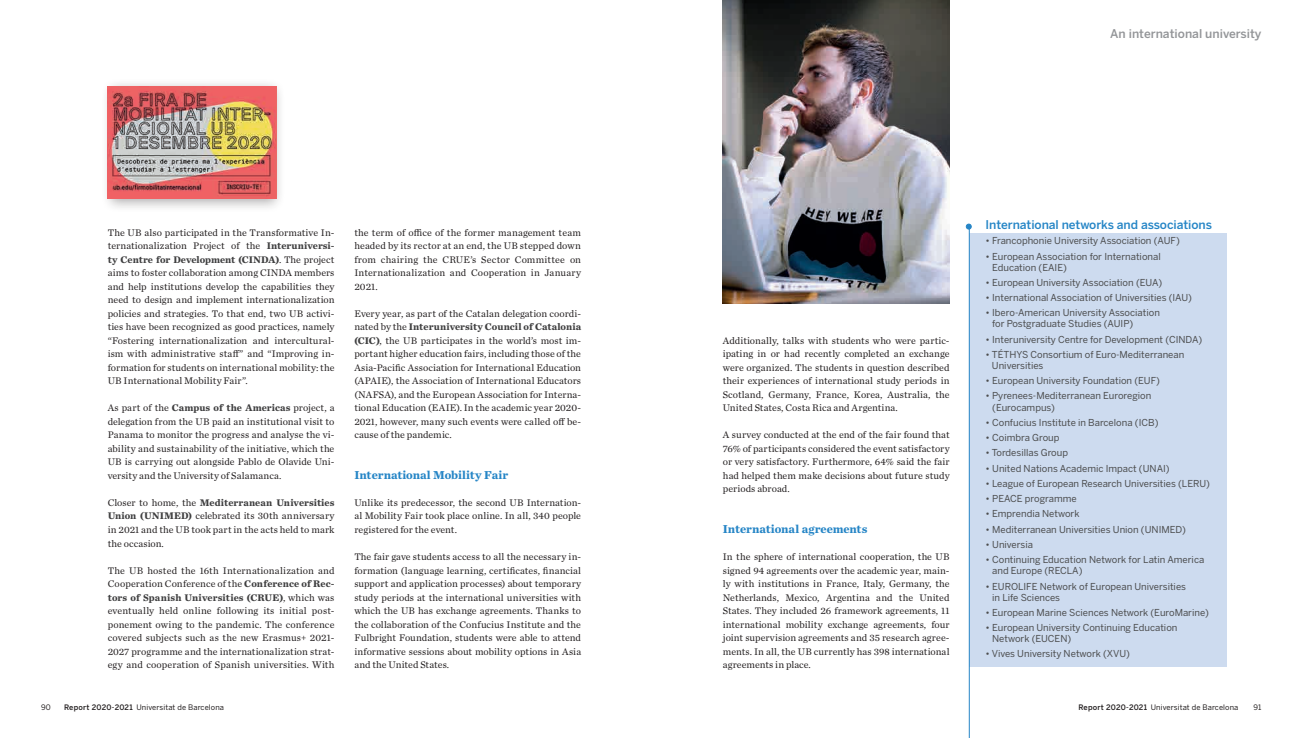
<style>
.page{position:relative;width:1304px;height:738px;background:#fff}
.page>*{position:absolute;margin:0;border:0;box-sizing:border-box;transform-origin:0 0}
.Text_general{font:700 12px "Chronicle Text G1";color:#2585c6}
.Nivell_1{font:500 12px "Benton Sans";letter-spacing:-.005em;color:#2585c6}
.t1{font:500 12px "Benton Sans";color:#939598}
.Text_general-2{font:10px/13.5px "Chronicle Text G1";letter-spacing:.005em;color:#231f20;text-align:justify}
.t2{font:9.5px/11px "Benton Sans";color:#4b4c4d}
.t3{font:7.5px "Benton Sans";letter-spacing:.015em;color:#231f20}
.s1{font-weight:700;color:#3e3e3f}
.s2{font-weight:500}
</style>
<div class="page">
<div style="left:969px;top:233px;width:258px;height:433px;background:#cddbef"></div>
<hr style="left:969px;top:224px;width:1px;height:513px;background:#2585c6">
<svg style="left:966px;top:224px;width:5px;height:5px"></svg>
<img style="left:723px;top:0;width:227px;height:303px">
<div style="left:101px;top:78px;width:185px;height:134px;background:#231f20;opacity:.36"></div>
<img style="left:108px;top:86px;width:168px;height:112px">
<p class="Text_general-2" style="left:108px;top:225px;width:228px">The UB also participated in the Transformative In&shy;ternationalization Project of the <span class="s1">Interuniversi&shy;ty Centre for Development (CINDA)</span>. The project aims to foster collaboration among CINDA members and help institutions develop the capabilities they need to design and implement internationalization policies and strategies. To that end, two UB activi&shy;ties have been recognized as good practices, namely “Fostering internationalization and intercultural&shy;ism with administrative staff” and “Improving in&shy;formation for students on international mobility: the UB International Mobility Fair”.</p>
<p class="Text_general-2" style="left:108px;top:400px;width:228px">As part of the <span class="s1">Campus of the Americas</span> project, a delegation from the UB paid an institutional visit to Panama to monitor the progress and analyse the vi&shy;ability and sustainability of the initiative, which the UB is carrying out alongside Pablo de Olavide Uni&shy;versity and the University of Salamanca.</p>
<p class="Text_general-2" style="left:108px;top:495px;width:228px">Closer to home, the <span class="s1">Mediterranean Universities Union (UNIMED)</span> celebrated its 30th anniversary in 2021 and the UB took part in the acts held to mark the occasion.</p>
<p class="Text_general-2" style="left:108px;top:562px;width:228px">The UB hosted the 16th Internationalization and Cooperation Conference of the <span class="s1">Conference of Rec&shy;tors of Spanish Universities (CRUE)</span>, which was eventually held online following its initial post&shy;ponement owing to the pandemic. The conference covered subjects such as the new Erasmus+ 2021- 2027 programme and the internationalization strat&shy;egy and cooperation of Spanish universities. With</p>
<p class="Text_general-2" style="left:354px;top:225px;width:228px">the term of office of the former management team headed by its rector at an end, the UB stepped down from chairing the CRUE’s Sector Committee on Internationalization and Cooperation in January 2021.</p>
<p class="Text_general-2" style="left:354px;top:306px;width:228px">Every year, as part of the Catalan delegation coordi&shy;nated by the <span class="s1">Interuniversity Council of Catalonia (CIC)</span>, the UB participates in the world’s most im&shy;portant higher education fairs, including those of the Asia-Pacific Association for International Education (APAIE), the Association of International Educators (NAFSA), and the European Association for Interna&shy;tional Education (EAIE). In the academic year 2020- 2021, however, many such events were called off be&shy;cause of the pandemic.</p>
<p class="Text_general" style="left:354px;top:465px;width:155px">International Mobility Fair</p>
<p class="Text_general-2" style="left:354px;top:495px;width:228px">Unlike its predecessor, the second UB Internation&shy;al Mobility Fair took place online. In all, 340 people registered for the event.</p>
<p class="Text_general-2" style="left:354px;top:549px;width:228px">The fair gave students access to all the necessary in&shy;formation (language learning, certificates, financial support and application processes) about temporary study periods at the international universities with which the UB has exchange agreements. Thanks to the collaboration of the Confucius Institute and the Fulbright Foundation, students were able to attend informative sessions about mobility options in Asia and the United States.</p>
<p class="t1" style="left:1110px;top:26px;width:153px">An international university</p>
<p class="Text_general-2" style="left:723px;top:333px;width:228px">Additionally, talks with students who were partic&shy;ipating in or had recently completed an exchange were organized. The students in question described their experiences of international study periods in Scotland, Germany, France, Korea, Australia, the United States, Costa Rica and Argentina.</p>
<p class="Text_general-2" style="left:723px;top:427px;width:228px">A survey conducted at the end of the fair found that 76% of participants considered the event satisfactory or very satisfactory. Furthermore, 64% said the fair had helped them make decisions about future study periods abroad.</p>
<p class="Text_general" style="left:723px;top:519px;width:146px">International agreements</p>
<p class="Text_general-2" style="left:723px;top:549px;width:228px">In the sphere of international cooperation, the UB signed 94 agreements over the academic year, main&shy;ly with institutions in France, Italy, Germany, the Netherlands, Mexico, Argentina and the United States. They included 26 framework agreements, 11 international mobility exchange agreements, four joint supervision agreements and 35 research agree&shy;ments. In all, the UB currently has 398 international agreements in place.</p>
<p class="Nivell_1" style="left:986px;top:217px;width:228px">International networks and associations</p>
<p class="t2" style="left:986px;top:235px;width:196px">• Francophonie University Association (AUF)</p>
<p class="t2" style="left:992px;top:250px;width:170px;text-indent:-7px">• European Association for International<br>Education (EAIE)</p>
<p class="t2" style="left:986px;top:276px;width:178px">• European University Association (EUA)</p>
<p class="t2" style="left:986px;top:292px;width:208px">• International Association of Universities (IAU)</p>
<p class="t2" style="left:992px;top:307px;width:169px;text-indent:-7px">• Ibero-American University Association for Postgraduate Studies (AUIP)</p>
<p class="t2" style="left:986px;top:333px;width:218px">• Interuniversity Centre for Development (CINDA)</p>
<p class="t2" style="left:992px;top:348px;width:194px;text-indent:-6px">• TÉTHYS Consortium of Euro-Mediterranean<br>Universities</p>
<p class="t2" style="left:986px;top:375px;width:176px">• European University Foundation (EUF)</p>
<p class="t2" style="left:992px;top:390px;width:161px;text-indent:-7px">• Pyrenees-Mediterranean Euroregion (Eurocampus)</p>
<p class="t2" style="left:986px;top:416px;width:174px">• Confucius Institute in Barcelona (ICB)</p>
<p class="t2" style="left:986px;top:431px;width:75px">• Coimbra Group</p>
<p class="t2" style="left:986px;top:447px;width:84px">• Tordesillas Group</p>
<p class="t2" style="left:986px;top:462px;width:186px">• United Nations Academic Impact (UNAI)</p>
<p class="t2" style="left:986px;top:477px;width:226px">• League of European Research Universities (LERU)</p>
<p class="t2" style="left:986px;top:492px;width:93px">• PEACE programme</p>
<p class="t2" style="left:986px;top:508px;width:95px">• Emprendia Network</p>
<p class="t2" style="left:986px;top:523px;width:202px">• Mediterranean Universities Union (UNIMED)</p>
<p class="t2" style="left:986px;top:538px;width:49px">• Universia</p>
<p class="t2" style="left:992px;top:553px;width:214px;text-indent:-7px">• Continuing Education Network for Latin America and Europe (RECLA)</p>
<p class="t2" style="left:992px;top:580px;width:195px;text-indent:-7px">• EUROLIFE Network of European Universities in Life Sciences</p>
<p class="t2" style="left:986px;top:606px;width:225px">• European Marine Sciences Network (EuroMarine)</p>
<p class="t2" style="left:992px;top:621px;width:187px;text-indent:-7px">• European University Continuing Education<br>Network (EUCEN)</p>
<p class="t2" style="left:986px;top:647px;width:146px">• Vives University Network (XVU)</p>
<p class="t3" style="left:41px;top:702px;width:11px">90</p>
<p class="t3" style="left:64px;top:702px;width:161px"><span class="s2">Report 2020-2021</span> Universitat de Barcelona</p>
<p class="t3" style="left:1078px;top:702px;width:161px"><span class="s2">Report 2020-2021</span> Universitat de Barcelona</p>
<p class="t3" style="left:1253px;top:702px;width:9px">91</p>
</div>
